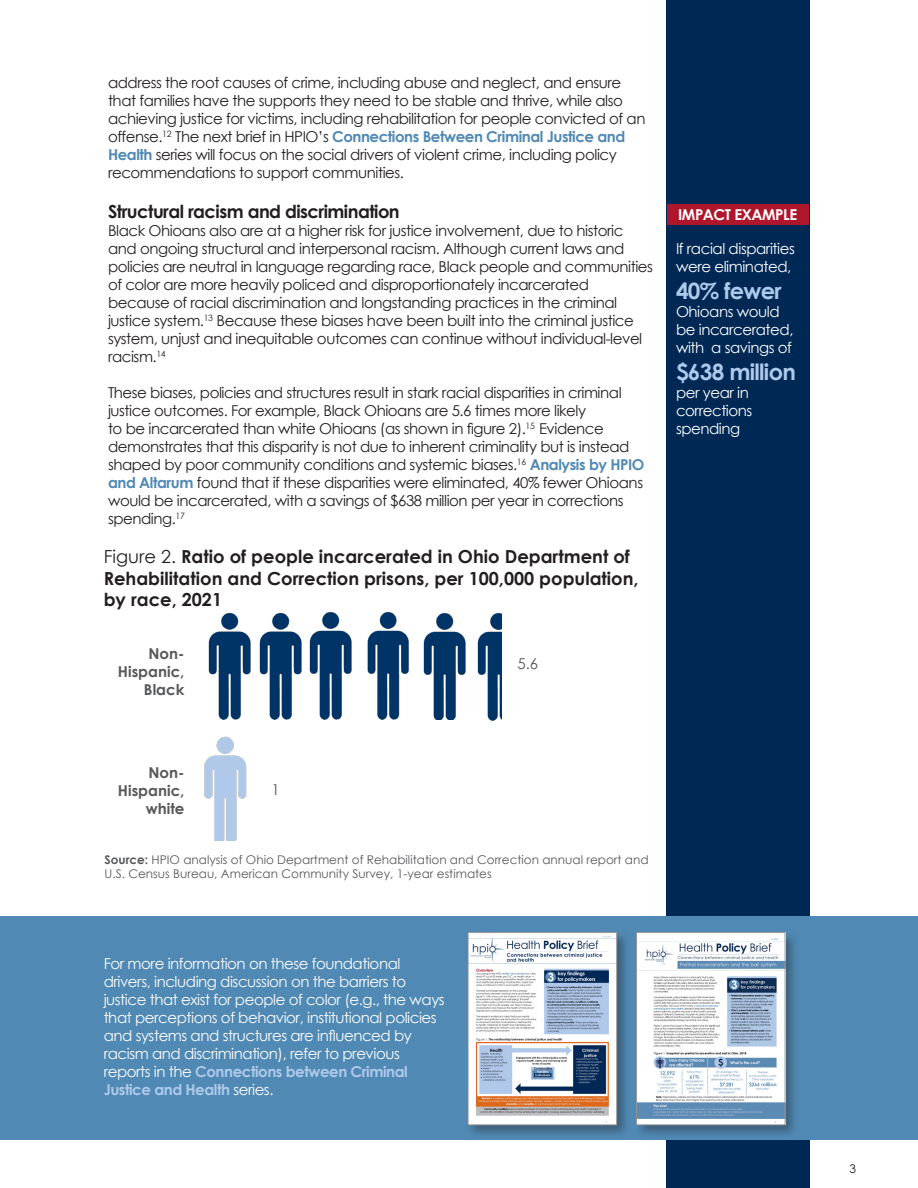
<style>
.page{position:relative;width:918px;height:1188px;background:#fff}
.page>*{position:absolute;margin:0;border:0;box-sizing:border-box;transform-origin:0 0}
.t1{font:700 22.5px "Century Gothic";letter-spacing:-.03em;color:#aec9ea}
.t2{font:700 18px/21.6px "Century Gothic";color:#231f20}
.t3{font:700 18px "Century Gothic";letter-spacing:-.03em;color:#231f20}
.t4{font:15px/18px "Century Gothic";letter-spacing:-.03em;color:#231f20}
.t5{font:15px/18px "Century Gothic";letter-spacing:-.03em;color:#fff}
.t6{font:700 15px/18px "Century Gothic";color:#57585a;text-align:right}
.t7{font:700 15px "Century Gothic";letter-spacing:-.03em;color:#fff}
.t8{font:15px "Century Gothic";color:#57585a}
.t9{font:12px/14.4px "Century Gothic";color:#57585a}
.t10{font:12px "Century Gothic Pro";color:#231f20}
.s1{font-weight:700;color:#5089b4}
.s2{font-weight:400}
.s3{font-weight:700}
.s4{font-weight:700;color:#aec9ea}
</style>
<div class="page">
<div style="left:667px;top:0;width:143px;height:1188px;background:#002855"></div>
<div style="left:0;top:916px;width:917px;height:223px;background:#5089b4"></div>
<div style="left:466px;top:930px;width:165px;height:209px;background:#231f20;opacity:.4"></div>
<img style="left:470px;top:934px;width:145px;height:189px">
<div style="left:468px;top:932px;width:149px;height:193px;border:1px solid #939598"></div>
<img style="left:204px;top:736px;width:43px;height:104px">
<img style="left:310px;top:611px;width:156px;height:109px">
<img style="left:477px;top:612px;width:25px;height:108px">
<img style="left:208px;top:612px;width:43px;height:108px">
<img style="left:259px;top:612px;width:51px;height:108px">
<div style="left:634px;top:930px;width:165px;height:209px;background:#231f20;opacity:.4"></div>
<img style="left:638px;top:934px;width:145px;height:189px">
<div style="left:636px;top:932px;width:149px;height:193px;border:1px solid #939598"></div>
<div style="left:667px;top:204px;width:141px;height:21px;background:#ae172b"></div>
<p class="t4" style="left:108px;top:74px;width:539px">address the root causes of crime, including abuse and neglect, and ensure that families have the supports they need to be stable and thrive, while also achieving justice for victims, including rehabilitation for people convicted of an offense.<sup>12</sup> The next brief in HPIO’s <span class="s1">Connections Between Criminal Justice and Health</span> series will focus on the social drivers of violent crime, including policy recommendations to support communities.</p>
<p class="t3" style="left:108px;top:198px;width:293px">Structural racism and discrimination</p>
<p class="t4" style="left:108px;top:221px;width:547px">Black Ohioans also are at a higher risk for justice involvement, due to historic and ongoing structural and interpersonal racism. Although current laws and policies are neutral in language regarding race, Black people and communities of color are more heavily policed and disproportionately incarcerated because of racial discrimination and longstanding practices in the criminal justice system.<sup>13</sup> Because these biases have been built into the criminal justice system, unjust and inequitable outcomes can continue without individual-level racism.<sup>14</sup></p>
<p class="t4" style="left:108px;top:383px;width:538px">These biases, policies and structures result in stark racial disparities in criminal justice outcomes. For example, Black Ohioans are 5.6 times more likely<br>to be incarcerated than white Ohioans (as shown in figure 2).<sup>15</sup> Evidence demonstrates that this disparity is not due to inherent criminality but is instead shaped by poor community conditions and systemic biases.<sup>16</sup> <span class="s1">Analysis by HPIO and Altarum</span> found that if these disparities were eliminated, 40% fewer Ohioans would be incarcerated, with a savings of $638 million per year in corrections spending.<sup>17</sup></p>
<p class="t2" style="left:104px;top:545px;width:536px"><span class="s2">Figure 2.</span> Ratio of people incarcerated in Ohio Department of<br>Rehabilitation and Correction prisons, per 100,000 population, by race, 2021</p>
<p class="t6" style="left:118px;top:644px;width:68px">Non-<br>Hispanic,<br>Black</p>
<p class="t8" style="left:518px;top:653px;width:22px">5.6</p>
<p class="t7" style="left:678px;top:203px;width:120px">IMPACT EXAMPLE</p>
<p class="t5" style="left:676px;top:239px;width:120px">If racial disparities were eliminated,</p>
<p class="t1" style="left:676px;top:274px;width:107px">40% fewer</p>
<p class="t5" style="left:676px;top:302px;width:119px">Ohioans would be incarcerated, with a savings of</p>
<p class="t1" style="left:676px;top:355px;width:121px">$638 million</p>
<p class="t5" style="left:676px;top:383px;width:78px">per year in corrections spending</p>
<p class="t6" style="left:118px;top:763px;width:68px">Non-<br>Hispanic, white</p>
<p class="t8" style="left:272px;top:779px;width:10px">1</p>
<p class="t9" style="left:105px;top:852px;width:546px"><span class="s3">Source:</span> HPIO analysis of Ohio Department of Rehabilitation and Correction annual report and<br>U.S. Census Bureau, American Community Survey, 1-year estimates</p>
<p class="t5" style="left:104px;top:954px;width:343px">For more information on these foundational drivers, including discussion on the barriers to justice that exist for people of color (e.g., the ways that perceptions of behavior, institutional policies and systems and structures are influenced by racism and discrimination), refer to previous reports in the <span class="s4">Connections between Criminal Justice and Health</span> series.</p>
<p class="t10" style="left:850px;top:1162px;width:8px">3</p>
</div>
